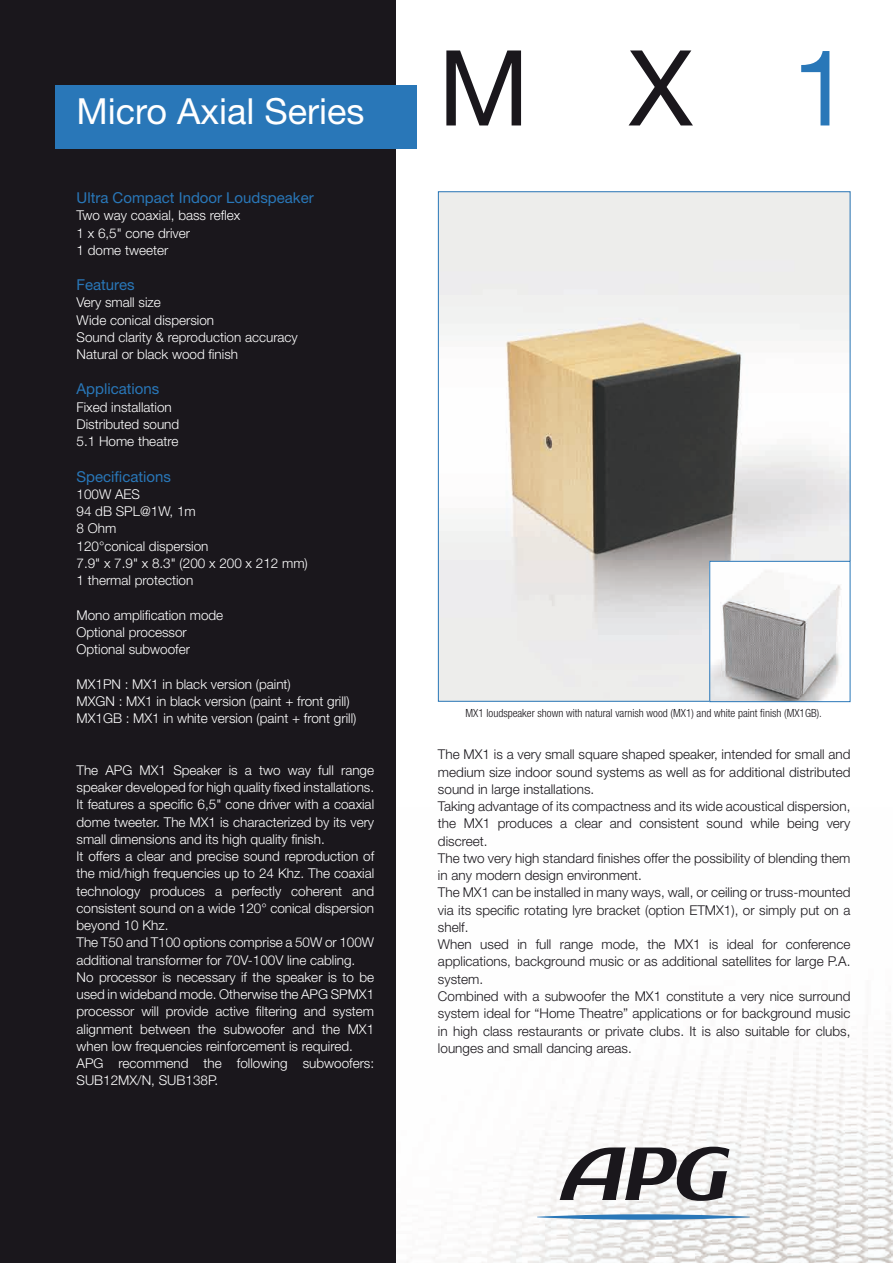
<style>
.page{position:relative;width:893px;height:1263px;background:#fff}
.page>*{position:absolute;margin:0;border:0;box-sizing:border-box;transform-origin:0 0}
.t1{font:105px "Helvetica Neue";color:#1a171c}
.t2{font:36px "Helvetica Neue";color:#fff}
.t3{font:15px "Helvetica Neue";color:#2977b8}
.t4{font:300 13.5px/17.2px "Helvetica Neue";color:#fff}
.t5{font:300 13.5px/17.2px "Helvetica Neue";color:#1a171c}
.t6{font:300 condensed 11.25px "Helvetica Neue";color:#1a171c}
.s1{color:#2977b8}
</style>
<div class="page">
<img style="left:395px;top:808px;width:498px;height:455px">
<div style="left:0;top:0;width:395px;height:1263px;background:#1a171c"></div>
<div style="left:55px;top:85px;width:362px;height:64px;background:#2977b8"></div>
<svg style="left:560px;top:1147px;width:169px;height:54px"></svg>
<svg style="left:537px;top:1214px;width:213px;height:6px"></svg>
<img style="left:440px;top:193px;width:408px;height:507px">
<img style="left:711px;top:563px;width:137px;height:137px">
<div style="left:709px;top:561px;width:141px;height:141px;border:1px solid #2977b8"></div>
<h2 class="t2" style="left:77px;top:90px;width:289px">Micro Axial Series</h2>
<p class="t3" style="left:77px;top:189px;width:239px">Ultra Compact Indoor Loudspeaker</p>
<p class="t4" style="left:77px;top:207px;width:165px">Two way coaxial, bass reflex<br>1 x 6,5" cone driver<br>1 dome tweeter</p>
<p class="t3" style="left:77px;top:276px;width:60px">Features</p>
<p class="t4" style="left:77px;top:294px;width:223px">Very small size<br>Wide conical dispersion<br>Sound clarity &amp; reproduction accuracy<br>Natural or black wood finish</p>
<p class="t3" style="left:77px;top:380px;width:84px">Applications</p>
<p class="t4" style="left:77px;top:398px;width:104px">Fixed installation<br>Distributed sound<br>5.1 Home theatre</p>
<p class="t3" style="left:77px;top:467px;width:96px">Specifications</p>
<p class="t4" style="left:77px;top:485px;width:233px">100W AES<br>94 dB SPL@1W, 1m<br>8 Ohm<br>120°conical dispersion<br>7.9" x 7.9" x 8.3" (200 x 200 x 212 mm)<br>1 thermal protection</p>
<p class="t4" style="left:77px;top:606px;width:148px">Mono amplification mode<br>Optional processor<br>Optional subwoofer</p>
<p class="t4" style="left:77px;top:675px;width:281px">MX1PN : MX1 in black version (paint)<br>MXGN : MX1 in black version (paint + front grill)<br>MX1GB : MX1 in white version (paint + front grill)</p>
<p class="t4" style="left:77px;top:761px;width:299px">The APG MX1 Speaker is a two way full range speaker developed for high quality fixed installations.<br>It features a specific 6,5" cone driver with a coaxial dome tweeter. The MX1 is characterized by its very small dimensions and its high quality finish.<br>It offers a clear and precise sound reproduction of the mid/high frequencies up to 24 Khz. The coaxial technology produces a perfectly coherent and consistent sound on a wide 120° conical dispersion beyond 10 Khz.<br>The T50 and T100 options comprise a 50W or 100W additional transformer for 70V-100V line cabling.<br>No processor is necessary if the speaker is to be used in wideband mode. Otherwise the APG SPMX1 processor will provide active filtering and system alignment between the subwoofer and the MX1 when low frequencies reinforcement is required.<br>APG recommend the following subwoofers:<br>SUB12MX/N, SUB138P.</p>
<h1 class="t1" style="left:438px;top:26px;width:414px">MX<span class="s1">1</span></h1>
<p class="t6" style="left:465px;top:707px;width:358px">MX1 loudspeaker shown with natural varnish wood (MX1) and white paint finish (MX1GB).</p>
<p class="t5" style="left:438px;top:746px;width:414px">The MX1 is a very small square shaped speaker, intended for small and medium size indoor sound systems as well as for additional distributed sound in large installations.<br>Taking advantage of its compactness and its wide acoustical dispersion, the MX1 produces a clear and consistent sound while being very discreet.<br>The two very high standard finishes offer the possibility of blending them in any modern design environment.<br>The MX1 can be installed in many ways, wall, or ceiling or truss-mounted via its specific rotating lyre bracket (option ETMX1), or simply put on a shelf.<br>When used in full range mode, the MX1 is ideal for conference applications, background music or as additional satellites for large P.A. system.<br>Combined with a subwoofer the MX1 constitute a very nice surround system ideal for “Home Theatre” applications or for background music in high class restaurants or private clubs. It is also suitable for clubs, lounges and small dancing areas.</p>
</div>
